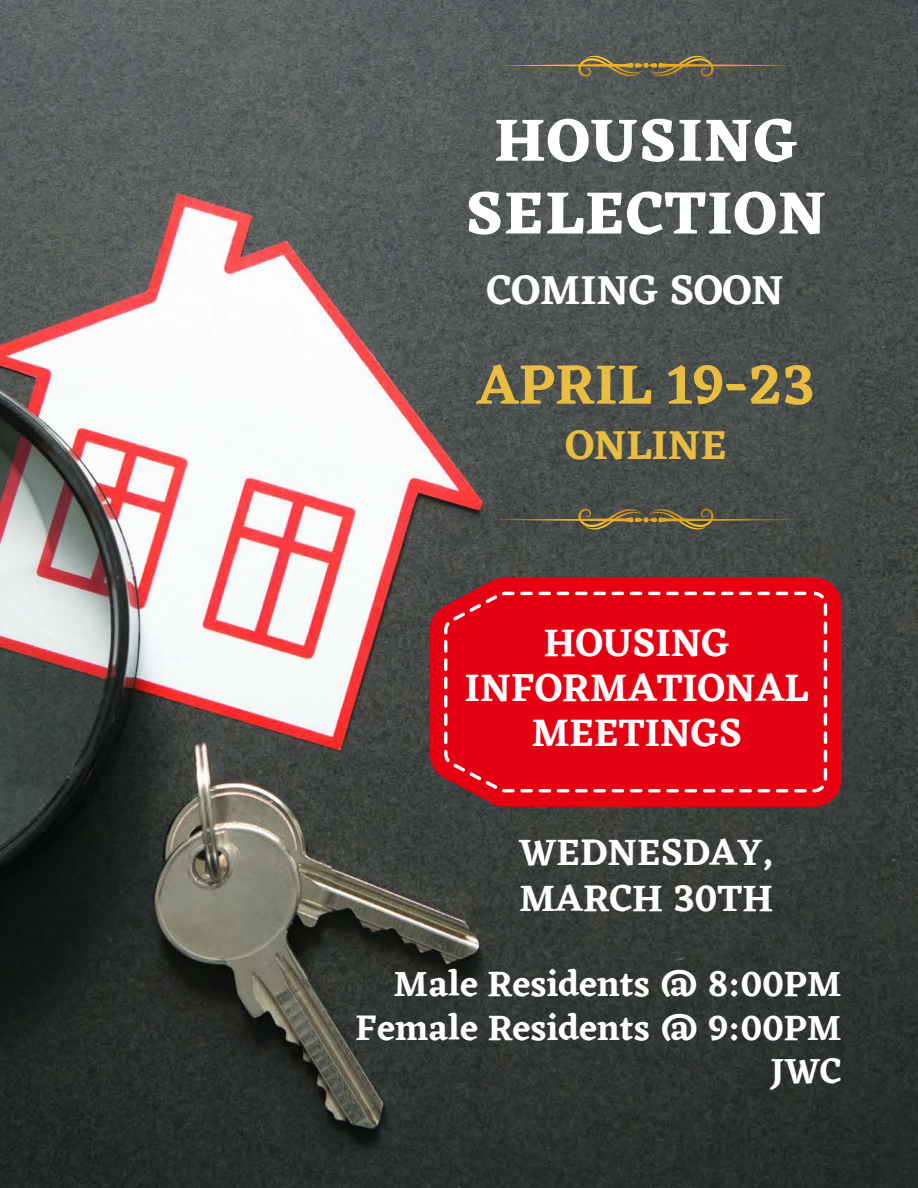
<style>
.page{position:relative;width:918px;height:1188px;background:#fff}
.page>*{position:absolute;margin:0;border:0;box-sizing:border-box;transform-origin:0 0}
.t1{font:700 61.65px/72.8px "Eczar";letter-spacing:.025em;color:#fff;text-align:center}
.t2{font:600 57.75px "Eczar";color:#e8bd42}
.t3{font:600 42.3px "Eczar";color:#fff}
.t4{font:600 42.3px "Eczar";color:#e8bd42}
.t5{font:600 40.05px/44.8px "Eczar";color:#fff;text-align:center}
.t6{font:600 38.4px/46.2px "Eczar";color:#fff}
.t7{font:600 36.45px "Eczar";color:#fff}
</style>
<div class="page">
<img style="left:0;top:0;width:918px;height:1188px">
<svg style="left:430px;top:577px;width:411px;height:230px;background:#cd0c1b"></svg>
<div style="left:444px;top:592px;width:383px;height:200px;background:#e60012"></div>
<svg style="left:495px;top:53px;width:302px;height:26px;background:#64614e"></svg>
<svg style="left:495px;top:506px;width:302px;height:26px;background:#5a5643"></svg>
<p class="t1" style="left:466px;top:103px;width:362px">HOUSING<br>SELECTION</p>
<p class="t3" style="left:487px;top:265px;width:298px">COMING SOON</p>
<p class="t2" style="left:477px;top:350px;width:339px">APRIL 19-23</p>
<p class="t4" style="left:565px;top:420px;width:163px">ONLINE</p>
<p class="t5" style="left:465px;top:620px;width:345px">HOUSING<br>INFORMATIONAL<br>MEETINGS</p>
<p class="t6" style="left:519px;top:828px;width:256px">WEDNESDAY,<br>MARCH 30TH</p>
<p class="t7" style="left:394px;top:962px;width:449px">Male Residents @ 8:00PM</p>
<p class="t7" style="left:356px;top:1006px;width:487px">Female Residents @ 9:00PM</p>
<p class="t7" style="left:770px;top:1049px;width:73px">JWC</p>
</div>
